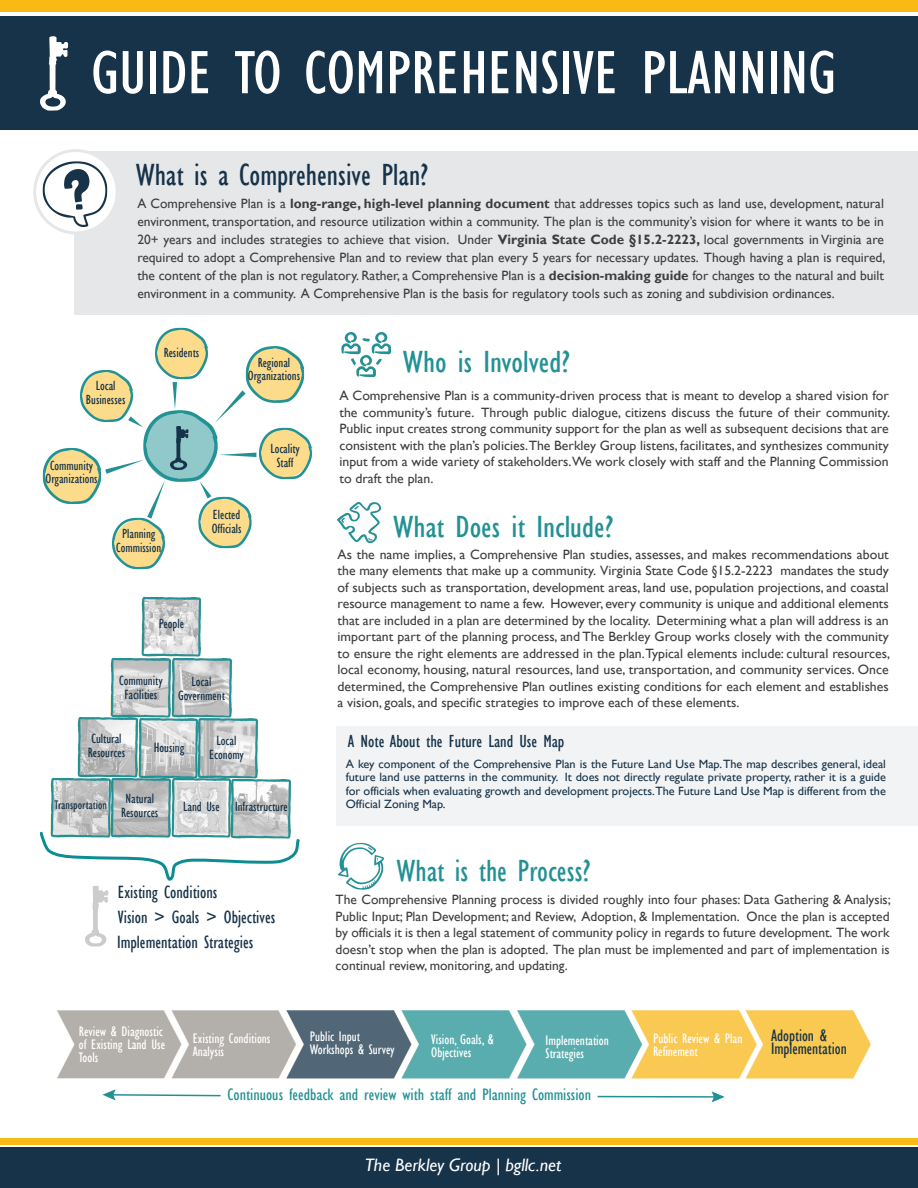
<style>
.page{position:relative;width:918px;height:1188px;background:#fff}
.page>*{position:absolute;margin:0;border:0;box-sizing:border-box;transform-origin:0 0}
.t1{font:condensed 63.15px "Gill Sans";color:#fff;scale:1.06 1}
.t2{font:condensed 31.5px "Gill Sans";color:#239194;scale:1.07 1}
.t3{font:condensed 31.5px "Gill Sans";color:#173349}
.t4{font:condensed 31.5px "Gill Sans";color:#239194}
.t5{font:condensed 18.3px/24.9px "Gill Sans";color:#173349}
.t6{font:condensed 18px "Gill Sans";color:#173349}
.t7{font:italic 18px "Gill Sans";color:#fff}
.t8{font:condensed 17.1px "Gill Sans";color:#239194;scale:1.05 1}
.t9{font:condensed 17.1px/12.9px "Gill Sans";color:#173349}
.t10{font:condensed 14.25px/12.9px "Gill Sans";color:#fff}
.t11{font:condensed 13.8px/13.8px "Gill Sans";color:#173349;text-align:center}
.t12{font:condensed 13.65px/13.6px "Gill Sans";color:#173349;text-align:center}
.t13{font:13.5px/16.5px "Gill Sans";color:#3e3e3f;text-align:justify}
.t14{font:condensed 12.75px "Gill Sans";color:#173349}
.t15{font:12px/13.5px "Gill Sans";color:#173349;text-align:justify}
.s1{font-weight:700}
.s2{font-size:13.8px}
</style>
<div class="page">
<div style="left:0;top:0;width:918px;height:12px;background:#f9ba15"></div>
<div style="left:0;top:16px;width:918px;height:114px;background:#173349"></div>
<div style="left:0;top:1148px;width:918px;height:40px;background:#173349"></div>
<img style="left:40px;top:36px;width:29px;height:75px">
<div style="left:74px;top:151px;width:844px;height:163px;background:#e6e7e9"></div>
<svg style="left:35px;top:151px;width:82px;height:82px"></svg>
<div style="left:33px;top:149px;width:86px;height:86px;border:3px solid #e6e7e9;border-radius:50%"></div>
<img style="left:80px;top:370px;width:44px;height:51px">
<img style="left:131px;top:314px;width:102px;height:63px">
<img style="left:42px;top:421px;width:66px;height:83px">
<img style="left:198px;top:516px;width:54px;height:33px">
<img style="left:88px;top:494px;width:77px;height:76px">
<img style="left:218px;top:319px;width:87px;height:84px">
<img style="left:252px;top:427px;width:60px;height:53px">
<img style="left:108px;top:377px;width:144px;height:139px">
<svg style="left:128px;top:416px;width:15px;height:11px"></svg>
<svg style="left:105px;top:460px;width:39px;height:14px"></svg>
<svg style="left:219px;top:453px;width:37px;height:4px"></svg>
<svg style="left:200px;top:481px;width:11px;height:17px"></svg>
<svg style="left:147px;top:480px;width:18px;height:39px"></svg>
<svg style="left:215px;top:390px;width:31px;height:33px"></svg>
<img style="left:162px;top:424px;width:36px;height:51px">
<img style="left:338px;top:502px;width:42px;height:41px">
<img style="left:341px;top:332px;width:50px;height:45px">
<div style="left:0;top:1138px;width:918px;height:7px;background:#f9ba15"></div>
<img style="left:33px;top:158px;width:86px;height:73px">
<img style="left:141px;top:596px;width:60px;height:53px">
<img style="left:110px;top:649px;width:56px;height:61px">
<img style="left:166px;top:649px;width:66px;height:61px">
<img style="left:77px;top:709px;width:66px;height:60px">
<img style="left:132px;top:710px;width:60px;height:59px">
<img style="left:192px;top:710px;width:66px;height:60px">
<img style="left:50px;top:769px;width:55px;height:62px">
<img style="left:105px;top:769px;width:60px;height:62px">
<img style="left:165px;top:769px;width:72px;height:62px">
<img style="left:225px;top:770px;width:66px;height:61px">
<svg style="left:40px;top:831px;width:259px;height:50px"></svg>
<img style="left:85px;top:886px;width:24px;height:61px">
<img style="left:57px;top:1010px;width:814px;height:93px">
<svg style="left:102px;top:1089px;width:120px;height:11px"></svg>
<hr style="left:598px;top:1096px;width:118px;height:2px;background:#239194">
<svg style="left:712px;top:1091px;width:13px;height:11px"></svg>
<img style="left:337px;top:843px;width:48px;height:47px">
<div style="left:337px;top:726px;width:581px;height:100px;background:#f2f3f4"></div>
<h1 class="t1" style="left:91px;top:35px;width:704px">GUIDE TO COMPREHENSIVE PLANNING</h1>
<h2 class="t3" style="left:136px;top:156px;width:294px">What is a Comprehensive Plan?</h2>
<p class="t13" style="left:137px;top:195px;width:749px;line-height:18px">A Comprehensive Plan is a <span class="s1">long-range, high-level planning document</span> that addresses topics such as land use, development, natural environment, transportation, and resource utilization within a community. The plan is the community’s vision for where it wants to be in 20+ years and includes strategies to achieve that vision. Under <span class="s1">Virginia State Code §15.2-2223,</span> local governments in Virginia are required to adopt a Comprehensive Plan and to review that plan every 5 years for necessary updates. Though having a plan is required, the content of the plan is not regulatory. Rather, a Comprehensive Plan is a <span class="s1">decision-making guide</span> for changes to the natural and built environment in a community. A Comprehensive Plan is the basis for regulatory tools such as zoning and subdivision ordinances.</p>
<p class="t12" style="left:86px;top:379px;width:41px">Local<br>Businesses</p>
<p class="t12" style="left:46px;top:458px;width:54px">Community<br>Organizations</p>
<p class="t12" style="left:164px;top:346px;width:37px">Residents</p>
<p class="t12" style="left:248px;top:355px;width:54px">Regional<br>Organizations</p>
<p class="t12" style="left:270px;top:442px;width:31px">Locality<br>Staff</p>
<h2 class="t2" style="left:403px;top:343px;width:158px">Who is Involved?</h2>
<p class="t13" style="left:339px;top:388px;width:552px">A Comprehensive Plan is a community-driven process that is meant to develop a shared vision for the community’s future. Through public dialogue, citizens discuss the future of their community.<br>Public input creates strong community support for the plan as well as subsequent decisions that are consistent with the plan’s policies.The Berkley Group listens, facilitates, and synthesizes community input from a wide variety of stakeholders.We work closely with staff and the Planning Commission to draft the plan.</p>
<p class="t12" style="left:116px;top:527px;width:46px">Planning<br>Commission</p>
<p class="t11" style="left:159px;top:616px;width:27px">People</p>
<p class="t12" style="left:212px;top:508px;width:31px;text-align:left">Elected<br>Officials</p>
<p class="t11" style="left:119px;top:674px;width:45px">Community<br>Facilities</p>
<p class="t11" style="left:178px;top:674px;width:48px">Local<br>Government</p>
<p class="t11" style="left:88px;top:732px;width:39px;text-align:left">Cultural<br>Resources</p>
<p class="t11" style="left:154px;top:741px;width:32px">Housing</p>
<p class="t11" style="left:209px;top:734px;width:36px">Local<br>Economy</p>
<p class="t14" style="left:55px;top:798px;width:54px">Transportation</p>
<p class="t11" style="left:121px;top:792px;width:39px">Natural<br>Resources</p>
<p class="t12" style="left:183px;top:800px;width:106px"><span class="s2">Land Use</span> Infrastructure</p>
<h3 class="t5" style="left:117px;top:880px;width:160px">Existing Conditions<br>Vision &gt; Goals &gt; Objectives<br>Implementation Strategies</h3>
<h2 class="t2" style="left:393px;top:508px;width:207px">What Does it Include?</h2>
<p class="t13" style="left:338px;top:546px;width:554px">As the name implies, a Comprehensive Plan studies, assesses, and makes recommendations about the many elements that make up a community. Virginia State Code §15.2-2223 mandates the study of subjects such as transportation, development areas, land use, population projections, and coastal resource management to name a few. However, every community is unique and additional elements that are included in a plan are determined by the locality. Determining what a plan will address is an important part of the planning process, and The Berkley Group works closely with the community to ensure the right elements are addressed in the plan.Typical elements include: cultural resources, local economy, housing, natural resources, land use, transportation, and community services. Once determined, the Comprehensive Plan outlines existing conditions for each element and establishes a vision, goals, and specific strategies to improve each of these elements.</p>
<h3 class="t6" style="left:348px;top:731px;width:218px">A Note About the Future Land Use Map</h3>
<p class="t15" style="left:346px;top:757px;width:542px">A key component of the Comprehensive Plan is the Future Land Use Map. The map describes general, ideal future land use patterns in the community. It does not directly regulate private property, rather it is a guide for officials when evaluating growth and development projects.The Future Land Use Map is different from the Official Zoning Map.</p>
<h2 class="t4" style="left:397px;top:852px;width:195px">What is the Process?</h2>
<p class="t13" style="left:336px;top:892px;width:557px">The Comprehensive Planning process is divided roughly into four phases: Data Gathering &amp; Analysis; Public Input; Plan Development; and Review, Adoption, &amp; Implementation. Once the plan is accepted by officials it is then a legal statement of community policy in regards to future development. The work doesn’t stop when the plan is adopted. The plan must be implemented and part of implementation is continual review, monitoring, and updating.</p>
<p class="t10" style="left:79px;top:1025px;width:88px">Review &amp; Diagnostic of Existing Land Use<br>Tools</p>
<p class="t10" style="left:310px;top:1030px;width:86px">Public Input<br>Workshops &amp; Survey</p>
<p class="t10" style="left:193px;top:1032px;width:79px">Existing Conditions<br>Analysis</p>
<p class="t10" style="left:431px;top:1033px;width:64px">Vision, Goals, &amp;<br>Objectives</p>
<p class="t10" style="left:546px;top:1034px;width:65px">Implementation<br>Strategies</p>
<p class="t10" style="left:653px;top:1032px;width:91px">Public Review &amp; Plan<br>Refinement</p>
<p class="t9" style="left:771px;top:1029px;width:77px">Adoption &amp;<br>Implementation</p>
<p class="t8" style="left:228px;top:1084px;width:348px">Continuous feedback and review with staff and Planning Commission</p>
<h3 class="t7" style="left:365px;top:1154px;width:198px">The Berkley Group | bgllc.net</h3>
</div>
